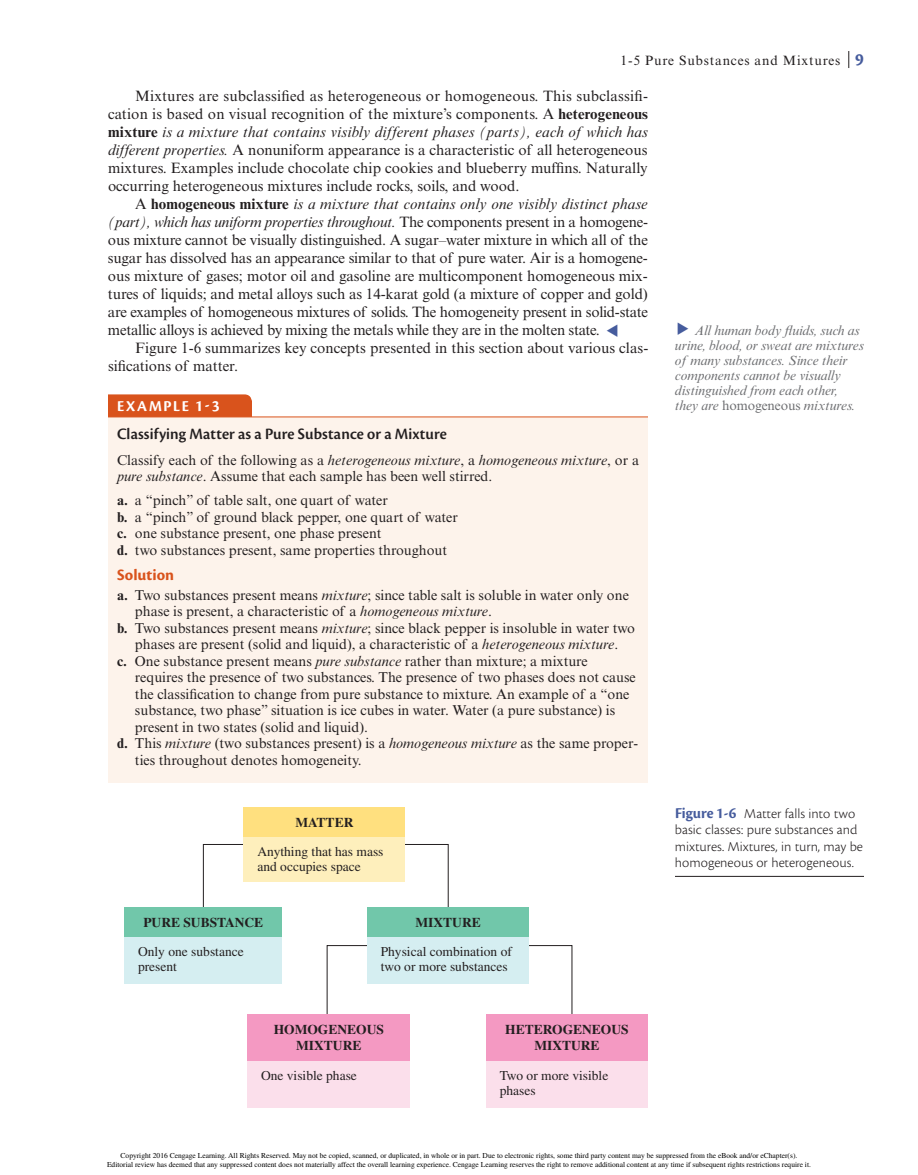
<style>
.page{position:relative;width:918px;height:1175px;background:#fff}
.page>*{position:absolute;margin:0;border:0;box-sizing:border-box;transform-origin:0 0}
.t1{font:16.5px "Cronos Pro Semibold Disp";letter-spacing:.01em;color:#231f20}
.t2{font:700 16.5px "Cronos Pro";letter-spacing:.005em;color:#d9531c}
.t3{font:15.75px "Cronos Pro Bold Disp";letter-spacing:.11em;color:#fff}
.t4{font:15px/18px "Times New Roman MT Std";letter-spacing:-.005em;color:#231f20}
.t5{font:italic 15px "Times New Roman MT Std";letter-spacing:.005em;color:#231f20}
.t6{font:italic 15px "Times New Roman MT Std";letter-spacing:-.02em;color:#231f20}
.t7{font:15px "Times New Roman MT Std";letter-spacing:.015em;color:#231f20}
.t8{font:14.25px/16.5px "Times New Roman MT Std";color:#231f20}
.t9{font:14.25px/16.5px "Cronos Pro Lt Capt";color:#231f20}
.t10{font:italic 13.5px/15px "Times New Roman MT Std";letter-spacing:-.005em;color:#6c6d70}
.t11{font:13.5px/15px "Times LT Std";color:#231f20}
.t12{font:700 13.5px/16.2px "Times LT Std";color:#231f20;text-align:center}
.t13{font:13.5px "Times New Roman MT Std";letter-spacing:.06em;color:#231f20}
.t14{font:7.5px/9px "Times";color:#000;text-align:center}
.s1{font-family:"Cronos Pro Bold Disp";font-size:18px;color:#465c9d}
.s2{font-weight:700}
.s3{font-weight:700;font-style:normal}
.s4{font-style:italic}
.s5{font-style:normal}
.s6{font-size:16.5px}
.s7{font-family:"Cronos Pro Bold Disp";font-size:15.75px;color:#465c9d}
</style>
<div class="page">
<svg style="left:849px;top:51px;width:1px;height:17px"></svg>
<div style="left:486px;top:1014px;width:162px;height:46px;background:#f499c2"></div>
<svg style="left:203px;top:844px;width:370px;height:224px"></svg>
<div style="left:248px;top:1060px;width:162px;height:47px;background:#fbdfeb"></div>
<div style="left:486px;top:1060px;width:162px;height:47px;background:#fbdfeb"></div>
<div style="left:125px;top:907px;width:157px;height:30px;background:#71c7aa"></div>
<div style="left:125px;top:937px;width:157px;height:46px;background:#d5eef1"></div>
<div style="left:367px;top:907px;width:162px;height:30px;background:#71c7aa"></div>
<div style="left:367px;top:937px;width:162px;height:46px;background:#d5eef1"></div>
<div style="left:243px;top:836px;width:162px;height:45px;background:#feefbc"></div>
<div style="left:243px;top:807px;width:162px;height:29px;background:#ffe07f"></div>
<hr style="left:675px;top:876px;width:189px;height:1px;background:#231f20">
<div style="left:108px;top:417px;width:540px;height:365px;background:#fdf3eb"></div>
<div style="left:108px;top:394px;width:144px;height:22px;background:#d9531c"></div>
<hr style="left:108px;top:416px;width:540px;height:1px;background:#d9531c">
<p class="t13" style="left:621px;top:53px;width:245px">1-5 Pure Substances and Mixtures <span class="s1">9</span></p>
<p class="t7" style="left:135px;top:87px;width:515px">Mixtures are subclassified as heterogeneous or homogeneous. This subclassifi-</p>
<p class="t4" style="left:108px;top:105px;width:541px">cation is based on visual recognition of the mixture’s components. A <span class="s2">heterogeneous</span></p>
<p class="t5" style="left:108px;top:123px;width:542px"><span class="s3">mixture</span> is a mixture that contains visibly different phases (parts), each of which has</p>
<p class="t4" style="left:108px;top:141px;width:541px"><span class="s4">different properties.</span> A nonuniform appearance is a characteristic of all heterogeneous</p>
<p class="t4" style="left:108px;top:159px;width:541px">mixtures. Examples include chocolate chip cookies and blueberry muffins. Naturally</p>
<p class="t4" style="left:108px;top:177px;width:413px">occurring heterogeneous mixtures include rocks, soils, and wood.</p>
<p class="t5" style="left:135px;top:195px;width:514px"><span class="s5">A</span> <span class="s3">homogeneous mixture</span> is a mixture that contains only one visibly distinct phase</p>
<p class="t6" style="left:108px;top:213px;width:542px">(part), which has uniform properties throughout. <span class="s5">The components present in a homogene-</span></p>
<p class="t4" style="left:108px;top:231px;width:541px">ous mixture cannot be visually distinguished. A sugar–water mixture in which all of the</p>
<p class="t4" style="left:108px;top:249px;width:541px">sugar has dissolved has an appearance similar to that of pure water. Air is a homogene-</p>
<p class="t4" style="left:108px;top:267px;width:541px">ous mixture of gases; motor oil and gasoline are multicomponent homogeneous mix-</p>
<p class="t4" style="left:108px;top:285px;width:541px">tures of liquids; and metal alloys such as 14-karat gold (a mixture of copper and gold)</p>
<p class="t4" style="left:108px;top:303px;width:542px">are examples of homogeneous mixtures of solids. The homogeneity present in solid-state</p>
<p class="t4" style="left:108px;top:321px;width:493px">metallic alloys is achieved by mixing the metals while they are in the molten state.</p>
<p class="t4" style="left:108px;top:339px;width:542px;text-indent:27px">Figure 1-6 summarizes key concepts presented in this section about various clas&shy;sifications of matter.</p>
<p class="t10" style="left:675px;top:323px;width:190px;text-indent:19px">All human body fluids, such as urine, blood, or sweat are mixtures of many substances. Since their components cannot be visually distinguished from each other, they are <span class="s5">homogeneous</span> mixtures.</p>
<p class="t3" style="left:117px;top:397px;width:104px">EXAMPLE <span class="s6">1-3</span></p>
<p class="t1" style="left:117px;top:424px;width:332px">Classifying Matter as a Pure Substance or a Mixture</p>
<p class="t8" style="left:117px;top:451px;width:524px">Classify each of the following as a <span class="s4">heterogeneous mixture</span>, a <span class="s4">homogeneous mixture</span>, or a <span class="s4">pure substance</span>. Assume that each sample has been well stirred.</p>
<p class="t8" style="left:117px;top:492px;width:342px"><span class="s2">a.</span> a “pinch” of table salt, one quart of water<br><span class="s2">b.</span> a “pinch” of ground black pepper, one quart of water <span class="s2">c.</span> one substance present, one phase present<br><span class="s2">d.</span> two substances present, same properties throughout</p>
<p class="t2" style="left:117px;top:565px;width:59px">Solution</p>
<p class="t8" style="left:117px;top:586px;width:513px"><span class="s2">a.</span> Two substances present means <span class="s4">mixture</span>; since table salt is soluble in water only one</p>
<p class="t8" style="left:135px;top:603px;width:359px">phase is present, a characteristic of a <span class="s4">homogeneous mixture</span>.</p>
<p class="t8" style="left:117px;top:619px;width:520px"><span class="s2">b.</span> Two substances present means <span class="s4">mixture</span>; since black pepper is insoluble in water two</p>
<p class="t8" style="left:135px;top:636px;width:485px">phases are present (solid and liquid), a characteristic of a <span class="s4">heterogeneous mixture</span>.</p>
<p class="t8" style="left:117px;top:652px;width:472px"><span class="s2">c.</span> One substance present means <span class="s4">pure substance</span> rather than mixture; a mixture</p>
<p class="t8" style="left:135px;top:669px;width:502px">requires the presence of two substances. The presence of two phases does not cause</p>
<p class="t8" style="left:135px;top:685px;width:496px">the classification to change from pure substance to mixture. An example of a “one</p>
<p class="t8" style="left:135px;top:702px;width:482px">substance, two phase” situation is ice cubes in water. Water (a pure substance) is</p>
<p class="t8" style="left:135px;top:718px;width:234px">present in two states (solid and liquid).</p>
<p class="t8" style="left:117px;top:735px;width:523px"><span class="s2">d.</span> This <span class="s4">mixture</span> (two substances present) is a <span class="s4">homogeneous mixture</span> as the same proper-</p>
<p class="t8" style="left:135px;top:751px;width:228px">ties throughout denotes homogeneity.</p>
<p class="t12" style="left:295px;top:813px;width:59px">MATTER</p>
<p class="t9" style="left:675px;top:805px;width:190px"><span class="s7">FIGURE 1-6</span> Matter falls into two basic classes: pure substances and mixtures. Mixtures, in turn, may be homogeneous or heterogeneous.</p>
<p class="t11" style="left:257px;top:843px;width:128px">Anything that has mass and occupies space</p>
<p class="t12" style="left:143px;top:913px;width:121px">PURE SUBSTANCE</p>
<p class="t12" style="left:416px;top:914px;width:67px">MIXTURE</p>
<p class="t11" style="left:138px;top:944px;width:107px">Only one substance present</p>
<p class="t11" style="left:381px;top:944px;width:133px">Physical combination of two or more substances</p>
<p class="t12" style="left:274px;top:1021px;width:112px">HOMOGENEOUS<br>MIXTURE</p>
<p class="t12" style="left:505px;top:1021px;width:125px">HETEROGENEOUS<br>MIXTURE</p>
<p class="t11" style="left:261px;top:1067px;width:97px">One visible phase</p>
<p class="t11" style="left:500px;top:1067px;width:110px">Two or more visible phases</p>
<p class="t14" style="left:107px;top:1151px;width:705px">Copyright 2016 Cengage Learning. All Rights Reserved. May not be copied, scanned, or duplicated, in whole or in part. Due to electronic rights, some third party content may be suppressed from the eBook and/or eChapter(s).<br>Editorial review has deemed that any suppressed content does not materially affect the overall learning experience. Cengage Learning reserves the right to remove additional content at any time if subsequent rights restrictions require it.</p>
</div>
